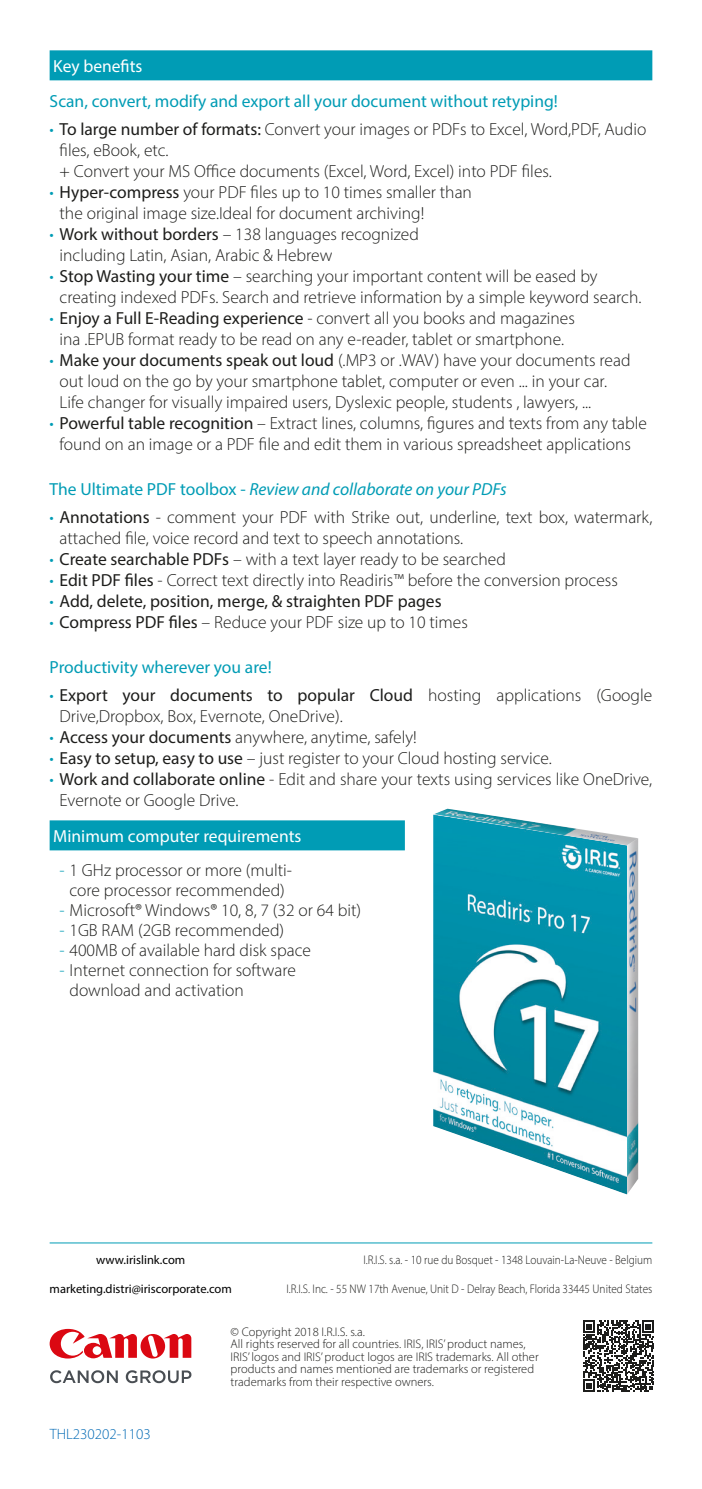
<style>
.page{position:relative;width:702px;height:1489px;background:#fff}
.page>*{position:absolute;margin:0;border:0;box-sizing:border-box;transform-origin:0 0}
.t1{font:300 17.5px/21px "Myriad Pro";color:#1d1d1b}
.subtitle_2{font:17.5px "Myriad Pro";color:#009cb5}
.subtitle_2-2{font:italic 17.5px "Myriad Pro";color:#009cb5}
.t2{font:17.5px "Myriad Pro";color:#1d1d1b}
.subtitle{font:17.5px "Myriad Pro";color:#fff}
.t3{font:300 15px "Myriad Pro";color:#0069b4}
.texte{font:300 12.5px/12.5px "Myriad Pro";color:#1d1d1b}
.texte-2{font:300 12.5px "Myriad Pro";color:#1d1d1b;scale:.9 1}
.texte-3{font:12.5px "Myriad Pro";color:#000}
.s1{color:#009cb5}
.s2{font-weight:400}
.s3{font-style:normal}
.s4{font-weight:300;color:#009cb5}
</style>
<div class="page">
<div style="left:50px;top:50px;width:602px;height:30px;background:#009cb5"></div>
<div style="left:50px;top:820px;width:355px;height:30px;background:#009cb5"></div>
<svg style="left:433px;top:808px;width:205px;height:386px"></svg>
<svg style="left:583px;top:1320px;width:71px;height:71px"></svg>
<svg style="left:50px;top:1370px;width:68px;height:12px"></svg>
<svg style="left:126px;top:1370px;width:65px;height:12px"></svg>
<svg style="left:50px;top:1328px;width:141px;height:30px"></svg>
<hr style="left:50px;top:1242px;width:602px;height:1px;background:#009cb5">
<p class="subtitle" style="left:53px;top:55px;width:91px">Key benefits</p>
<p class="subtitle_2" style="left:50px;top:90px;width:510px">Scan, convert, modify and export all your document without retyping!</p>
<p class="t1" style="left:60px;top:118px;width:588px;text-indent:-10px"><span class="s1">•</span> <span class="s2">To large number of formats:</span> Convert your images or PDFs to Excel, Word,PDF, Audio files, eBook, etc.<br>+ Convert your MS Office documents (Excel, Word, Excel) into PDF files.</p>
<p class="t1" style="left:60px;top:181px;width:414px;text-indent:-10px"><span class="s1">•</span> <span class="s2">Hyper-compress</span> your PDF files up to 10 times smaller than the original image size.Ideal for document archiving!</p>
<p class="t1" style="left:60px;top:223px;width:361px;text-indent:-10px"><span class="s1">•</span> <span class="s2">Work without borders</span> – 138 languages recognized including Latin, Asian, Arabic &amp; Hebrew</p>
<p class="t1" style="left:60px;top:265px;width:583px;text-indent:-10px"><span class="s1">•</span> <span class="s2">Stop Wasting your time</span> – searching your important content will be eased by creating indexed PDFs. Search and retrieve information by a simple keyword search.</p>
<p class="t1" style="left:50px;top:307px;width:526px;text-align:center"><span class="s1">•</span> <span class="s2">Enjoy a Full E-Reading experience</span> - convert all you books and magazines ina .EPUB format ready to be read on any e-reader, tablet or smartphone.</p>
<p class="t1" style="left:60px;top:349px;width:572px;text-indent:-10px"><span class="s1">•</span> <span class="s2">Make your documents speak out loud</span> (.MP3 or .WAV) have your documents read out loud on the go by your smartphone tablet, computer or even ... in your car.<br>Life changer for visually impaired users, Dyslexic people, students , lawyers, ...</p>
<p class="t1" style="left:50px;top:412px;width:599px;text-align:center"><span class="s1">•</span> <span class="s2">Powerful table recognition</span> – Extract lines, columns, figures and texts from any table found on an image or a PDF file and edit them in various spreadsheet applications</p>
<p class="subtitle_2-2" style="left:50px;top:478px;width:458px"><span class="s3">The Ultimate PDF toolbox -</span> Review and collaborate on your PDFs</p>
<p class="t1" style="left:60px;top:506px;width:594px;text-indent:-10px"><span class="s1">•</span> <span class="s2">Annotations</span> - comment your PDF with Strike out, underline, text box, watermark, attached file, voice record and text to speech annotations.</p>
<p class="t1" style="left:50px;top:548px;width:457px"><span class="s1">•</span> <span class="s2">Create searchable PDFs</span> – with a text layer ready to be searched</p>
<p class="t1" style="left:50px;top:569px;width:569px"><span class="s1">•</span> <span class="s2">Edit PDF files</span> - Correct text directly into Readiris™ before the conversion process</p>
<p class="t2" style="left:50px;top:590px;width:393px"><span class="s4">•</span> Add, delete, position, merge, &amp; straighten PDF pages</p>
<p class="t1" style="left:50px;top:611px;width:420px"><span class="s1">•</span> <span class="s2">Compress PDF files</span> – Reduce your PDF size up to 10 times</p>
<p class="subtitle_2" style="left:50px;top:656px;width:223px">Productivity wherever you are!</p>
<p class="t1" style="left:60px;top:685px;width:594px;text-indent:-10px"><span class="s1">•</span> <span class="s2">Export your documents to popular Cloud</span> hosting applications (Google<br>Drive,Dropbox, Box, Evernote, OneDrive).</p>
<p class="t1" style="left:50px;top:727px;width:368px"><span class="s1">•</span> <span class="s2">Access your documents</span> anywhere, anytime, safely!</p>
<p class="t1" style="left:50px;top:748px;width:504px"><span class="s1">•</span> <span class="s2">Easy to setup, easy to use</span> – just register to your Cloud hosting service.</p>
<p class="t1" style="left:60px;top:769px;width:594px;text-indent:-10px"><span class="s1">•</span> <span class="s2">Work and collaborate online</span> - Edit and share your texts using services like OneDrive,<br>Evernote or Google Drive.</p>
<p class="subtitle" style="left:53px;top:825px;width:250px">Minimum computer requirements</p>
<p class="t1" style="left:60px;top:859px;width:234px;line-height:20px;text-align:center"><span class="s1">-</span> 1 GHz processor or more (multi&shy;core processor recommended)</p>
<p class="t1" style="left:60px;top:899px;width:303px"><span class="s1">-</span> Microsoft® Windows® 10, 8, 7 (32 or 64 bit)</p>
<p class="t1" style="left:60px;top:919px;width:226px"><span class="s1">-</span> 1GB RAM (2GB recommended)</p>
<p class="t1" style="left:60px;top:939px;width:253px"><span class="s1">-</span> 400MB of available hard disk space</p>
<p class="t1" style="left:69px;top:959px;width:228px;line-height:20px;text-indent:-10px"><span class="s1">-</span> Internet connection for software download and activation</p>
<p class="texte-3" style="left:96px;top:1251px;width:91px">www.irislink.com</p>
<p class="texte-3" style="left:50px;top:1280px;width:184px">marketing.distri@iriscorporate.com</p>
<p class="texte-2" style="left:363px;top:1251px;width:322px">I.R.I.S. s.a. - 10 rue du Bosquet - 1348 Louvain-La-Neuve - Belgium</p>
<p class="texte-2" style="left:286px;top:1280px;width:408px">I.R.I.S. Inc. - 55 NW 17th Avenue, Unit D - Delray Beach, Florida 33445 United States</p>
<p class="t3" style="left:50px;top:1425px;width:102px">THL230202-1103</p>
<p class="texte" style="left:230px;top:1324px;width:136px">© Copyright 2018 I.R.I.S. s.a.</p>
<p class="texte" style="left:230px;top:1337px;width:309px">All rights reserved for all countries. IRIS, IRIS’ product names, IRIS’ logos and IRIS’ product logos are IRIS trademarks. All other products and names mentioned are trademarks or registered trademarks from their respective owners.</p>
</div>
